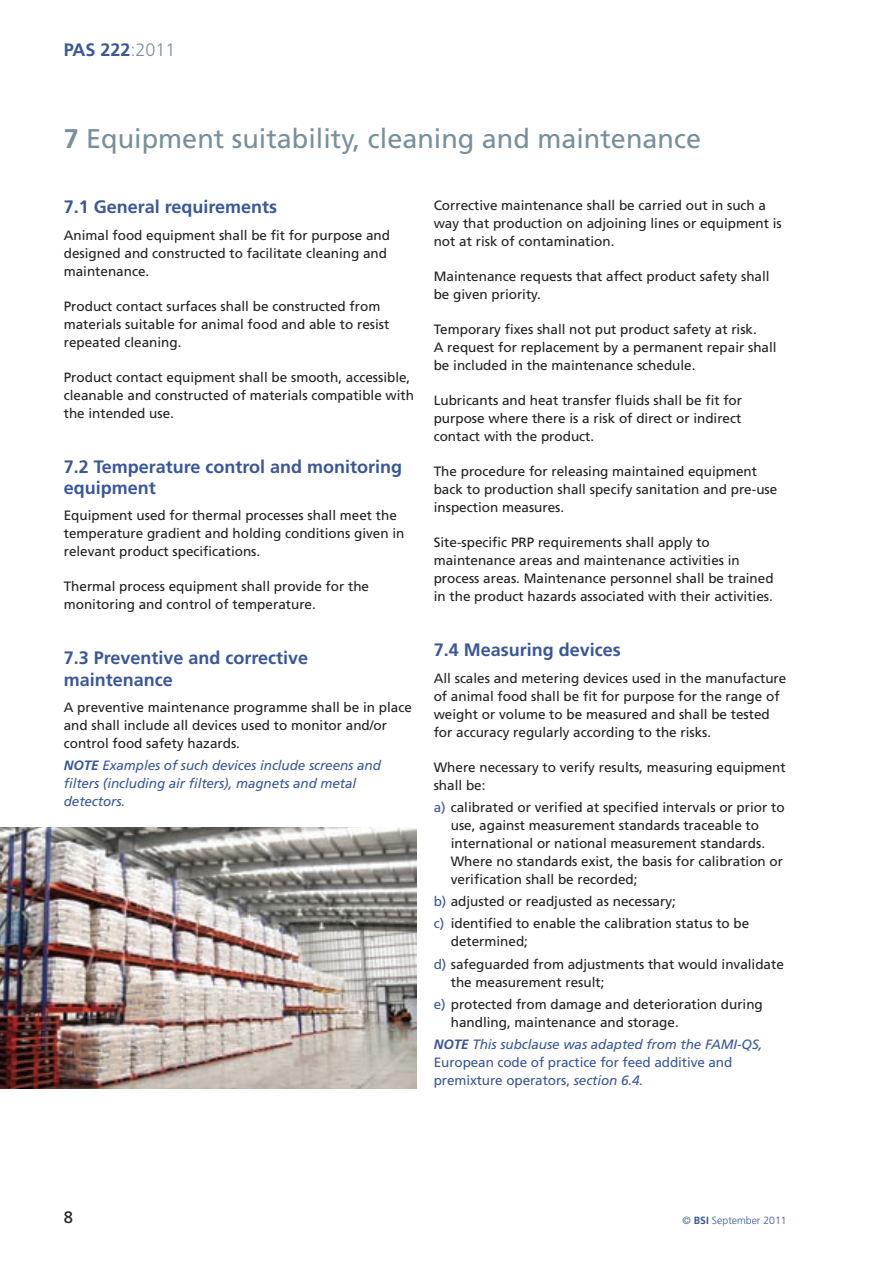
<style>
.page{position:relative;width:893px;height:1263px;background:#fff}
.page>*{position:absolute;margin:0;border:0;box-sizing:border-box;transform-origin:0 0}
.t1{font:27px "Frutiger";color:#798f9c}
.t2{font:700 18px/21px "Frutiger";color:#3a579b}
.t3{font:16.5px "Frutiger";color:#231f20}
.t4{font:13.5px/18px "Frutiger";color:#231f20}
.t5{font:italic 13.5px/18px "Frutiger";letter-spacing:-.005em;color:#3a579b}
.t6{font:13.5px/18px "Frutiger";letter-spacing:-.005em;color:#3a579b}
.t7{font:300 10.5px "Frutiger";color:#3a579b}
.s1{font-weight:300;color:#798f9c}
.s2{font-weight:700}
.s3{color:#3a579b}
.s4{font-style:normal;color:#231f20}
.s5{font-style:italic}
</style>
<div class="page">
<img style="left:0;top:828px;width:417px;height:261px">
<h2 class="t2" style="left:64px;top:39px;width:113px">PAS 222<span class="s1">:2011</span></h2>
<h1 class="t1" style="left:64px;top:123px;width:639px"><span class="s2">7</span> Equipment suitability, cleaning and maintenance</h1>
<h2 class="t2" style="left:64px;top:197px;width:215px">7.1 General requirements</h2>
<p class="t4" style="left:64px;top:226px;width:328px">Animal food equipment shall be fit for purpose and designed and constructed to facilitate cleaning and maintenance.</p>
<p class="t4" style="left:64px;top:297px;width:327px">Product contact surfaces shall be constructed from materials suitable for animal food and able to resist repeated cleaning.</p>
<p class="t4" style="left:64px;top:368px;width:352px">Product contact equipment shall be smooth, accessible, cleanable and constructed of materials compatible with the intended use.</p>
<h2 class="t2" style="left:64px;top:456px;width:340px">7.2 Temperature control and monitoring equipment</h2>
<p class="t4" style="left:64px;top:507px;width:342px">Equipment used for thermal processes shall meet the temperature gradient and holding conditions given in relevant product specifications.</p>
<p class="t4" style="left:64px;top:578px;width:307px">Thermal process equipment shall provide for the monitoring and control of temperature.</p>
<h2 class="t2" style="left:64px;top:648px;width:246px">7.3 Preventive and corrective maintenance</h2>
<p class="t4" style="left:64px;top:698px;width:350px">A preventive maintenance programme shall be in place and shall include all devices used to monitor and/or control food safety hazards.</p>
<p class="t5" style="left:64px;top:757px;width:319px"><span class="s2">NOTE</span> Examples of such devices include screens and filters (including air filters), magnets and metal detectors.</p>
<p class="t4" style="left:434px;top:196px;width:350px">Corrective maintenance shall be carried out in such a way that production on adjoining lines or equipment is not at risk of contamination.</p>
<p class="t4" style="left:434px;top:267px;width:337px">Maintenance requests that affect product safety shall be given priority.</p>
<p class="t4" style="left:434px;top:320px;width:344px">Temporary fixes shall not put product safety at risk.<br>A request for replacement by a permanent repair shall be included in the maintenance schedule.</p>
<p class="t4" style="left:434px;top:391px;width:310px;text-align:justify">Lubricants and heat transfer fluids shall be fit for purpose where there is a risk of direct or indirect contact with the product.</p>
<p class="t4" style="left:434px;top:462px;width:345px">The procedure for releasing maintained equipment back to production shall specify sanitation and pre-use inspection measures.</p>
<p class="t4" style="left:434px;top:533px;width:341px">Site-specific PRP requirements shall apply to maintenance areas and maintenance activities in process areas. Maintenance personnel shall be trained in the product hazards associated with their activities.</p>
<h2 class="t2" style="left:434px;top:639px;width:189px">7.4 Measuring devices</h2>
<p class="t4" style="left:434px;top:669px;width:354px">All scales and metering devices used in the manufacture of animal food shall be fit for purpose for the range of weight or volume to be measured and shall be tested for accuracy regularly according to the risks.</p>
<p class="t4" style="left:434px;top:758px;width:353px">Where necessary to verify results, measuring equipment shall be:</p>
<p class="t4" style="left:451px;top:798px;width:335px;text-indent:-17px"><span class="s3">a)</span> calibrated or verified at specified intervals or prior to use, against measurement standards traceable to international or national measurement standards.<br>Where no standards exist, the basis for calibration or verification shall be recorded;</p>
<p class="t4" style="left:434px;top:890px;width:317px;line-height:22.2px"><span class="s3">b)</span> adjusted or readjusted as necessary;<br><span class="s3">c)</span> identified to enable the calibration status to be</p>
<p class="t4" style="left:434px;top:931px;width:352px;line-height:22.2px;text-indent:17px">determined;<br><span class="s3">d)</span> safeguarded from adjustments that would invalidate</p>
<p class="t4" style="left:434px;top:971px;width:331px;line-height:22.2px;text-indent:17px">the measurement result;<br><span class="s3">e)</span> protected from damage and deterioration during</p>
<p class="t5" style="left:434px;top:1011px;width:330px;line-height:22.2px;text-indent:17px"><span class="s4">handling, maintenance and storage.<br></span><span class="s2">NOTE</span> This subclause was adapted from the FAMI-QS,</p>
<p class="t6" style="left:434px;top:1053px;width:300px">European code of practice for feed additive and premixture operators, <span class="s5">section 6.4.</span></p>
<p class="t3" style="left:64px;top:1207px;width:11px">8</p>
<p class="t7" style="left:683px;top:1214px;width:106px">© <span class="s2">BSI</span> September 2011</p>
</div>
